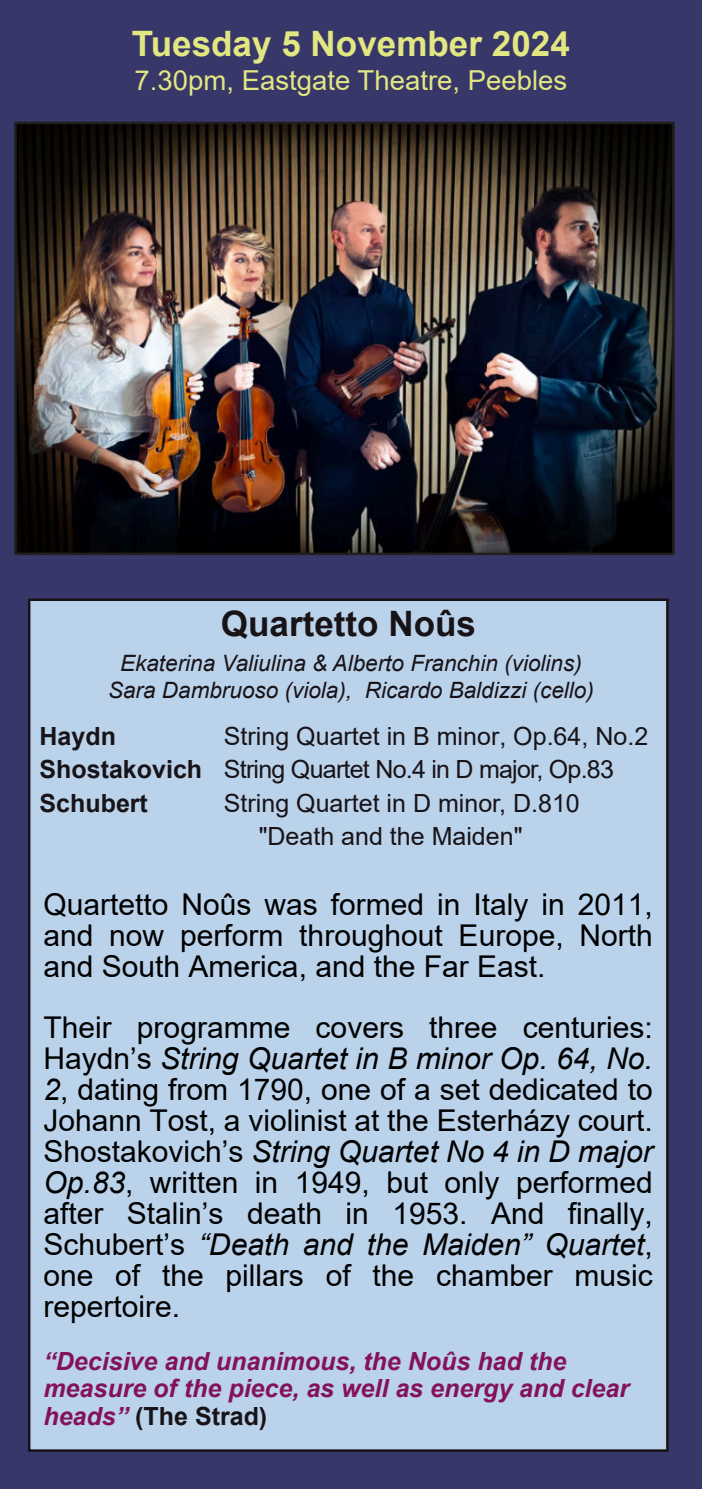
<style>
.page{position:relative;width:702px;height:1489px;background:#fff}
.page>*{position:absolute;margin:0;border:0;box-sizing:border-box;transform-origin:0 0}
.t1{font:700 35px "Arial";color:#e2e782}
.t2{font:700 35px "Arial";color:#181317}
.t3{font:30px/31px "Arial";color:#000001;text-align:justify}
.t4{font:27.5px "Arial";color:#e2e782}
.t5{font:25px/33.2px "Arial";color:#181317}
.t6{font:italic 700 25px/27.5px "Arial";color:#83125a}
.t7{font:700 25px "Arial";color:#181317}
.t8{font:italic 22.5px/27.5px "Arial";color:#181317;text-align:center}
.s1{font-weight:700}
.s2{font-style:italic}
.s3{font-style:normal;color:#181317}
</style>
<div class="page">
<div style="left:0;top:0;width:702px;height:1488px;background:#38376a"></div>
<div style="left:28px;top:598px;width:640px;height:853px;background:#bad2ea;border:2px solid #181317"></div>
<img style="left:17px;top:125px;width:654px;height:427px">
<div style="left:14px;top:122px;width:660px;height:433px;border:2px solid #231f20"></div>
<p class="t1" style="left:132px;top:31px;width:439px">Tuesday 5 November 2024</p>
<p class="t4" style="left:134px;top:70px;width:434px">7.30pm, Eastgate Theatre, Peebles</p>
<p class="t2" style="left:221px;top:610px;width:256px">Quartetto Noûs</p>
<p class="t8" style="left:108px;top:651px;width:487px">Ekaterina Valiulina &amp; Alberto Franchin (violins)<br>Sara Dambruoso (viola), Ricardo Baldizzi (cello)</p>
<p class="t7" style="left:40px;top:726px;width:78px">Haydn</p>
<p class="t5" style="left:40px;top:722px;width:610px;text-indent:184px">String Quartet in B minor, Op.64, No.2<br><span class="s1">Shostakovich</span> String Quartet No.4 in D major, Op.83<br><span class="s1">Schubert</span></p>
<p class="t5" style="left:259px;top:788px;width:322px;text-indent:-35px">String Quartet in D minor, D.810 "Death and the Maiden"</p>
<p class="t3" style="left:43px;top:891px;width:611px">Quartetto Noûs was formed in Italy in 2011, and now perform throughout Europe, North and South America, and the Far East.</p>
<p class="t3" style="left:43px;top:1014px;width:611px">Their programme covers three centuries:<br>Haydn’s <span class="s2">String Quartet in B minor Op. 64, No.<br>2</span>, dating from 1790, one of a set dedicated to Johann Tost, a violinist at the Esterházy court.<br>Shostakovich’s <span class="s2">String Quartet No 4 in D major Op.83</span>, written in 1949, but only performed after Stalin’s death in 1953. And finally, Schubert’s <span class="s2">“Death and the Maiden” Quartet</span>, one of the pillars of the chamber music repertoire.</p>
<p class="t6" style="left:43px;top:1349px;width:587px">“Decisive and unanimous, the Noûs had the measure of the piece, as well as energy and clear heads” <span class="s3">(The Strad)</span></p>
</div>
